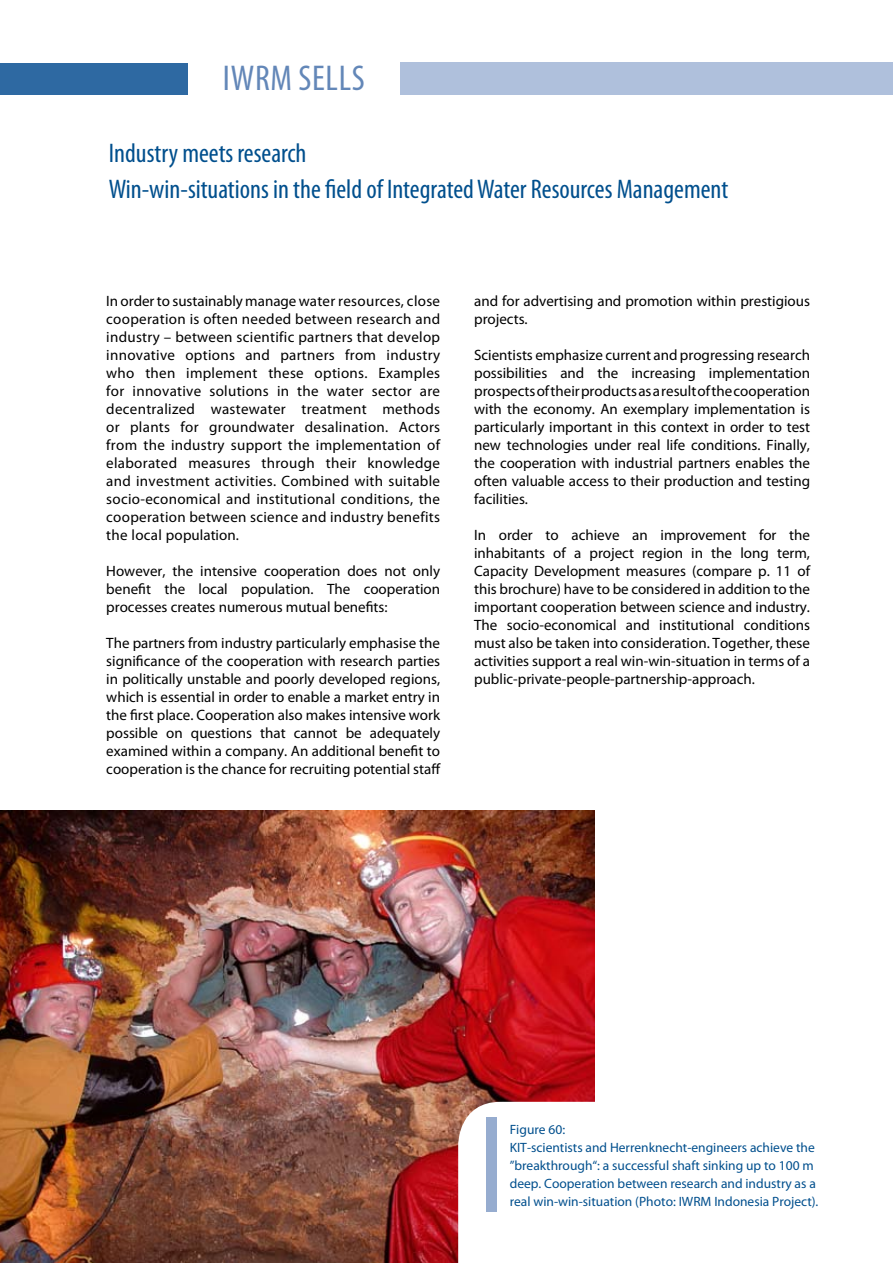
<style>
.page{position:relative;width:893px;height:1263px;background:#fff}
.page>*{position:absolute;margin:0;border:0;box-sizing:border-box;transform-origin:0 0}
.t1{font:condensed 36px "Myriad Pro";letter-spacing:.02em;color:#6387b8}
.t2{font:condensed 27px/36px "Myriad Pro";color:#004f8d}
.t3{font:15px/18px "Myriad Pro";color:#000;text-align:justify}
.t4{font:13.5px/18px "Myriad Pro";color:#004f8d}
</style>
<div class="page">
<div style="left:0;top:63px;width:187px;height:31px;background:#2e69a2"></div>
<div style="left:401px;top:63px;width:492px;height:32px;background:#afc0dc"></div>
<img style="left:0;top:810px;width:594px;height:453px">
<svg style="left:458px;top:1102px;width:136px;height:161px"></svg>
<div style="left:486px;top:1117px;width:10px;height:95px;background:#96accf"></div>
<h1 class="t1" style="left:223px;top:56px;width:143px">IWRM sells</h1>
<h2 class="t2" style="left:109px;top:135px;width:621px">Industry meets research<br>Win-win-situations in the field of Integrated Water Resources Management</h2>
<p class="t3" style="left:106px;top:292px;width:335px">In order to sustainably manage water resources, close cooperation is often needed between research and industry – between scientific partners that develop innovative options and partners from industry who then implement these options. Examples for innovative solutions in the water sector are decentralized wastewater treatment methods or plants for groundwater desalination. Actors from the industry support the implementation of elaborated measures through their knowledge and investment activities. Combined with suitable socio-economical and institutional conditions, the cooperation between science and industry benefits the local population.</p>
<p class="t3" style="left:106px;top:562px;width:335px">However, the intensive cooperation does not only benefit the local population. The cooperation processes creates numerous mutual benefits:</p>
<p class="t3" style="left:106px;top:634px;width:336px">The partners from industry particularly emphasise the significance of the cooperation with research parties in politically unstable and poorly developed regions, which is essential in order to enable a market entry in the first place. Cooperation also makes intensive work possible on questions that cannot be adequately examined within a company. An additional benefit to cooperation is the chance for recruiting potential staff</p>
<p class="t3" style="left:474px;top:292px;width:337px">and for advertising and promotion within prestigious projects.</p>
<p class="t3" style="left:474px;top:346px;width:337px">Scientists emphasize current and progressing research possibilities and the increasing implementation prospects of their products as a result of the cooperation with the economy. An exemplary implementation is particularly important in this context in order to test new technologies under real life conditions. Finally, the cooperation with industrial partners enables the often valuable access to their production and testing facilities.</p>
<p class="t3" style="left:474px;top:526px;width:337px">In order to achieve an improvement for the inhabitants of a project region in the long term, Capacity Development measures (compare p. 11 of this brochure) have to be considered in addition to the important cooperation between science and industry.<br>The socio-economical and institutional conditions must also be taken into consideration. Together, these activities support a real win-win-situation in terms of a public-private-people-partnership-approach.</p>
<p class="t4" style="left:510px;top:1120px;width:310px">Figure 60:<br>KIT-scientists and Herrenknecht-engineers achieve the ”breakthrough“: a successful shaft sinking up to 100 m deep. Cooperation between research and industry as a real win-win-situation (Photo: IWRM Indonesia Project).</p>
</div>
